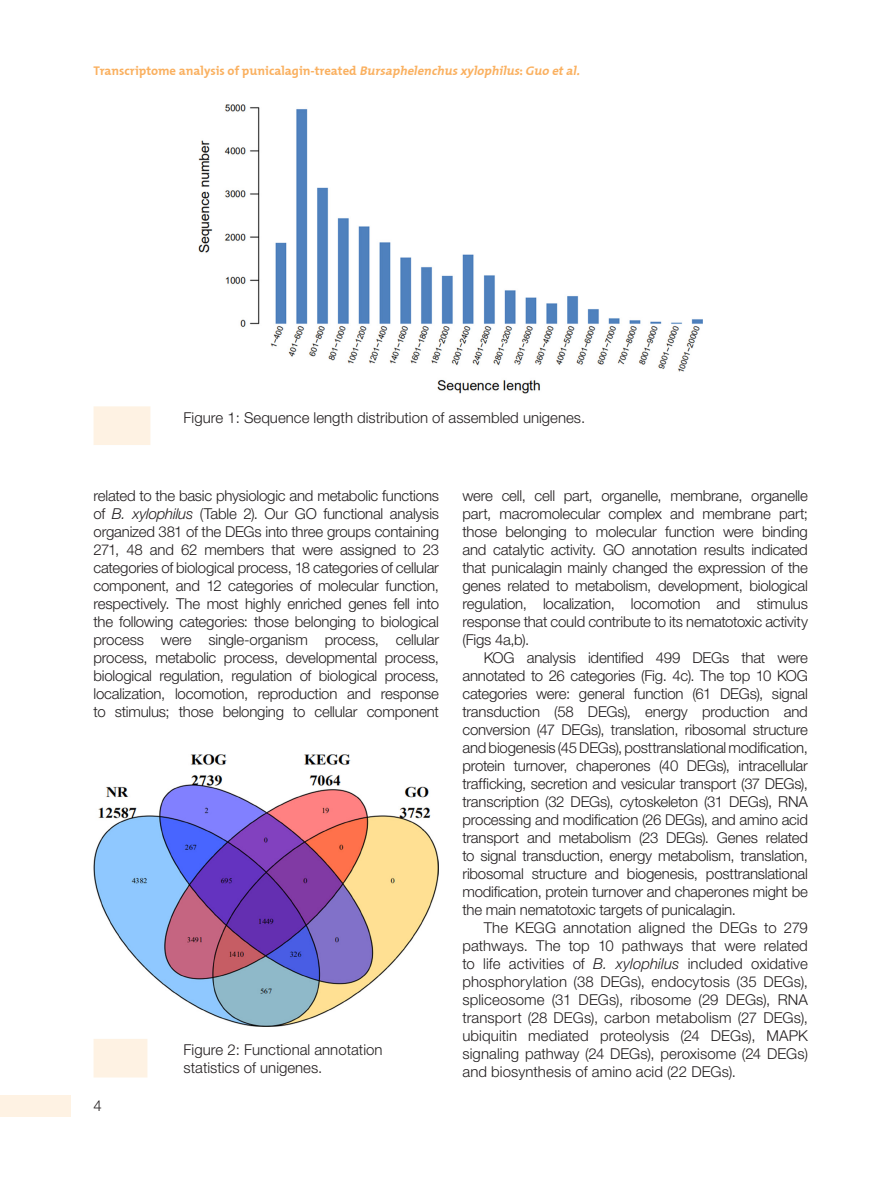
<style>
.page{position:relative;width:893px;height:1178px;background:#fff}
.page>*{position:absolute;margin:0;border:0;box-sizing:border-box;transform-origin:0 0}
.pPara{font:300 15px/18px "Helvetica Neue LT Pro";letter-spacing:-.01em;color:#231f20;text-align:justify}
.pFirstpara{font:300 15px/18px "Helvetica Neue LT Pro";letter-spacing:-.015em;color:#231f20;text-align:justify}
.pfigure_caption2{font:300 15px "Helvetica Neue LT Pro";color:#231f20}
.pFigureCaption{font:300 15px/18px "Helvetica Neue LT Pro";color:#231f20}
.t1{font:700 12.75px "The Mix Plain";color:#fab05f}
.s1{font-style:italic}
.s2{font-family:"Helvetica Neue LT Std";font-style:italic}
</style>
<div class="page">
<div style="left:0;top:1095px;width:70px;height:21px;background:#fef2e3"></div>
<div style="left:94px;top:406px;width:56px;height:39px;background:#fef2e3"></div>
<img style="left:198px;top:104px;width:504px;height:290px">
<div style="left:94px;top:1039px;width:53px;height:38px;background:#fef2e3"></div>
<img style="left:94px;top:754px;width:345px;height:272px">
<p class="t1" style="left:94px;top:60px;width:491px">Transcriptome analysis of punicalagin-treated <span class="s1">Bursaphelenchusxylophilus</span>: <span class="s1">Guo etal.</span></p>
<p class="pfigure_caption2" style="left:184px;top:408px;width:403px">Figure 1: Sequence length distribution of assembled unigenes.</p>
<p class="pFirstpara" style="left:94px;top:487px;width:347px">related to the basic physiologic and metabolic functions of <span class="s2">B. xylophilus</span> (Table 2). Our GO functional analysis organized 381 of the DEGs into three groups containing 271, 48 and 62 members that were assigned to 23 categories of biological process, 18 categories of cellular component, and 12 categories of molecular function, respectively. The most highly enriched genes fell into the following categories: those belonging to biological process were single-organism process, cellular process, metabolic process, developmental process, biological regulation, regulation of biological process, localization, locomotion, reproduction and response to stimulus; those belonging to cellular component</p>
<p class="pFirstpara" style="left:462px;top:487px;width:347px">were cell, cell part, organelle, membrane, organelle part, macromolecular complex and membrane part; those belonging to molecular function were binding and catalytic activity. GO annotation results indicated that punicalagin mainly changed the expression of the genes related to metabolism, development, biological regulation, localization, locomotion and stimulus response that could contribute to its nematotoxic activity (Figs 4a,b).</p>
<p class="pPara" style="left:462px;top:649px;width:347px;text-indent:21px">KOG analysis identified 499 DEGs that were annotated to 26 categories (Fig. 4c). The top 10 KOG categories were: general function (61 DEGs), signal transduction (58 DEGs), energy production and conversion (47 DEGs), translation, ribosomal structure and biogenesis (45 DEGs), posttranslational modification, protein turnover, chaperones (40 DEGs), intracellular trafficking, secretion and vesicular transport (37 DEGs), transcription (32 DEGs), cytoskeleton (31 DEGs), RNA processing and modification (26 DEGs), and amino acid transport and metabolism (23 DEGs). Genes related to signal transduction, energy metabolism, translation, ribosomal structure and biogenesis, posttranslational modification, protein turnover and chaperones might be the main nematotoxic targets of punicalagin.</p>
<p class="pPara" style="left:462px;top:919px;width:347px;text-indent:21px">The KEGG annotation aligned the DEGs to 279 pathways. The top 10 pathways that were related to life activities of <span class="s2">B. xylophilus</span> included oxidative phosphorylation (38 DEGs), endocytosis (35 DEGs), spliceosome (31 DEGs), ribosome (29 DEGs), RNA transport (28 DEGs), carbon metabolism (27 DEGs), ubiquitin mediated proteolysis (24 DEGs), MAPK signaling pathway (24 DEGs), peroxisome (24 DEGs) and biosynthesis of amino acid (22 DEGs).</p>
<p class="pFigureCaption" style="left:184px;top:1040px;width:200px">Figure 2: Functional annotation statistics of unigenes.</p>
<p class="pPara" style="left:94px;top:1096px;width:10px">4</p>
</div>
